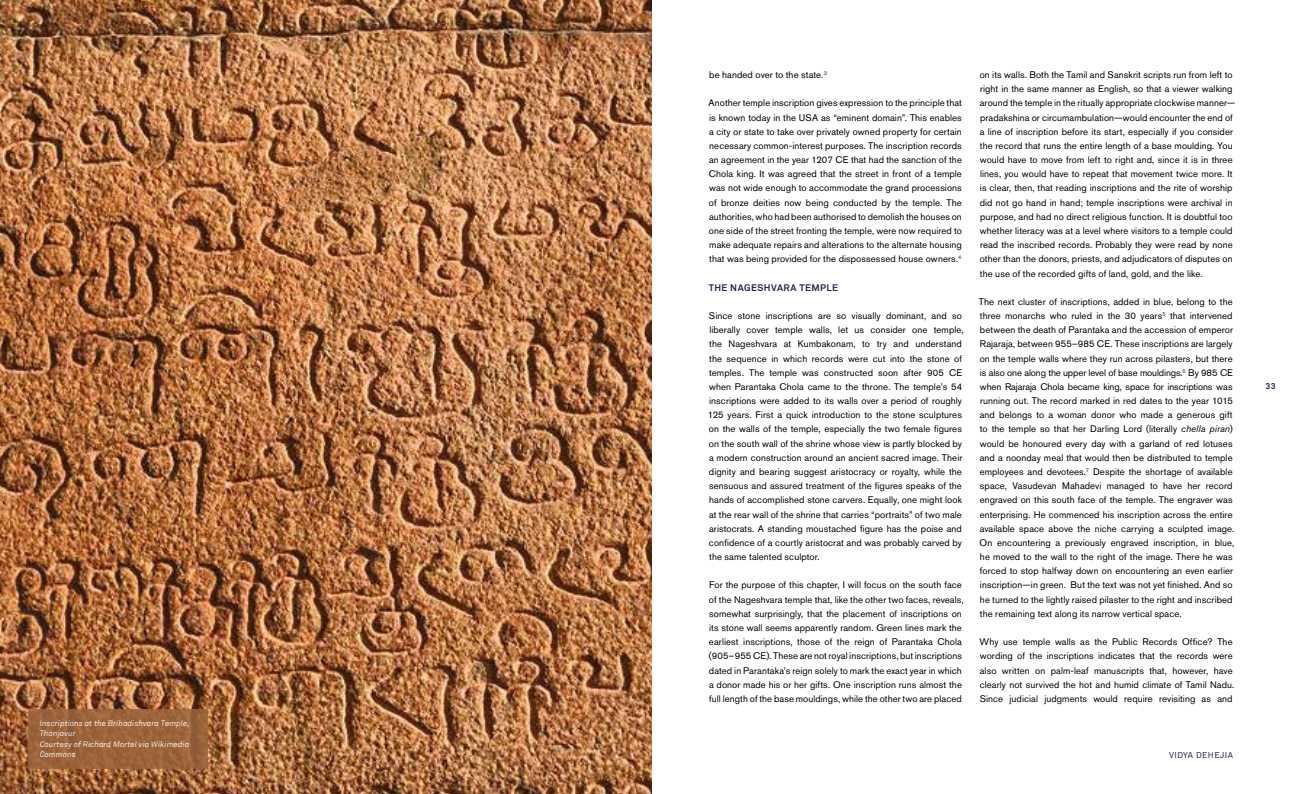
<style>
.page{position:relative;width:1304px;height:794px;background:#fff}
.page>*{position:absolute;margin:0;border:0;box-sizing:border-box;transform-origin:0 0}
.t1{font:9.5px/14.2px "Akzidenz Grotesk Pro";letter-spacing:.01em;color:#000}
.t2{font:700 9.5px "Akkurat";letter-spacing:.045em;color:#2a2554}
.t3{font:8.5px "Akkurat";letter-spacing:.05em;color:#2a2554}
.t4{font:700 8.5px "Akkurat";color:#2a2554}
.t5{font:italic 8px/10.6px "Akkurat";color:#fff}
.s1{font-style:italic}
</style>
<div class="page">
<img style="left:0;top:0;width:652px;height:794px">
<div style="left:28px;top:709px;width:179px;height:59px;background:#9b643d"></div>
<p class="t5" style="left:40px;top:718px;width:152px">Inscriptions at the Brihadishvara Temple,<br>Thanjavur<br>Courtesy of Richard Mortel via Wikimedia<br>Commons</p>
<p class="t1" style="left:709px;top:68px;width:119px">be handed over to the state.<sup>3</sup></p>
<p class="t1" style="left:708px;top:96px;width:255px;text-align:justify">Another temple inscription gives expression to the principle that is known today in the USA as “eminent domain”. This enables a city or state to take over privately owned property for certain necessary common-interest purposes. The inscription records an agreement in the year 1207 CE that had the sanction of the Chola king. It was agreed that the street in front of a temple was not wide enough to accommodate the grand processions of bronze deities now being conducted by the temple. The authorities, who had been authorised to demolish the houses on one side of the street fronting the temple, were now required to make adequate repairs and alterations to the alternate housing that was being provided for the dispossessed house owners.<sup>4</sup></p>
<p class="t2" style="left:709px;top:281px;width:131px">THE NAGESHVARA TEMPLE</p>
<p class="t1" style="left:708px;top:308px;width:257px">Since stone inscriptions are so visually dominant, and so liberally cover temple walls, let us consider one temple, the Nageshvara at Kumbakonam, to try and understand the sequence in which records were cut into the stone of temples. The temple was constructed soon after 905 CE when Parantaka Chola came to the throne. The temple’s 54 inscriptions were added to its walls over a period of roughly 125 years. First a quick introduction to the stone sculptures on the walls of the temple, especially the two female figures on the south wall of the shrine whose view is partly blocked by a modern construction around an ancient sacred image. Their dignity and bearing suggest aristocracy or royalty, while the sensuous and assured treatment of the figures speaks of the hands of accomplished stone carvers. Equally, one might look at the rear wall of the shrine that carries “portraits” of two male aristocrats. A standing moustached figure has the poise and confidence of a courtly aristocrat and was probably carved by the same talented sculptor.</p>
<p class="t1" style="left:709px;top:578px;width:256px">For the purpose of this chapter, I will focus on the south face of the Nageshvara temple that, like the other two faces, reveals, somewhat surprisingly, that the placement of inscriptions on its stone wall seems apparently random. Green lines mark the earliest inscriptions, those of the reign of Parantaka Chola (905–955 CE). These are not royal inscriptions, but inscriptions dated in Parantaka’s reign solely to mark the exact year in which a donor made his or her gifts. One inscription runs almost the full length of the base mouldings, while the other two are placed</p>
<p class="t1" style="left:980px;top:68px;width:257px">on its walls. Both the Tamil and Sanskrit scripts run from left to right in the same manner as English, so that a viewer walking around the temple in the ritually appropriate clockwise manner— pradakshina or circumambulation—would encounter the end of a line of inscription before its start, especially if you consider the record that runs the entire length of a base moulding. You would have to move from left to right and, since it is in three lines, you would have to repeat that movement twice more. It is clear, then, that reading inscriptions and the rite of worship did not go hand in hand; temple inscriptions were archival in purpose, and had no direct religious function. It is doubtful too whether literacy was at a level where visitors to a temple could read the inscribed records. Probably they were read by none other than the donors, priests, and adjudicators of disputes on the use of the recorded gifts of land, gold, and the like.</p>
<p class="t1" style="left:979px;top:294px;width:257px">The next cluster of inscriptions, added in blue, belong to the three monarchs who ruled in the 30 years<sup>5</sup> that intervened between the death of Parantaka and the accession of emperor Rajaraja, between 955–985 CE. These inscriptions are largely on the temple walls where they run across pilasters, but there is also one along the upper level of base mouldings.<sup>6</sup> By 985 CE when Rajaraja Chola became king, space for inscriptions was running out. The record marked in red dates to the year 1015 and belongs to a woman donor who made a generous gift to the temple so that her Darling Lord (literally <span class="s1">chella piran</span>) would be honoured every day with a garland of red lotuses and a noonday meal that would then be distributed to temple employees and devotees.<sup>7</sup> Despite the shortage of available space, Vasudevan Mahadevi managed to have her record engraved on this south face of the temple. The engraver was enterprising. He commenced his inscription across the entire available space above the niche carrying a sculpted image.<br>On encountering a previously engraved inscription, in blue, he moved to the wall to the right of the image. There he was forced to stop halfway down on encountering an even earlier inscription—in green. But the text was not yet finished. And so he turned to the lightly raised pilaster to the right and inscribed the remaining text along its narrow vertical space.</p>
<p class="t1" style="left:980px;top:634px;width:256px">Why use temple walls as the Public Records Office? The wording of the inscriptions indicates that the records were also written on palm-leaf manuscripts that, however, have clearly not survived the hot and humid climate of Tamil Nadu.<br>Since judicial judgments would require revisiting as and</p>
<p class="t3" style="left:1169px;top:749px;width:65px">VIDYA DEHEJIA</p>
<p class="t4" style="left:1265px;top:381px;width:12px">33</p>
</div>
